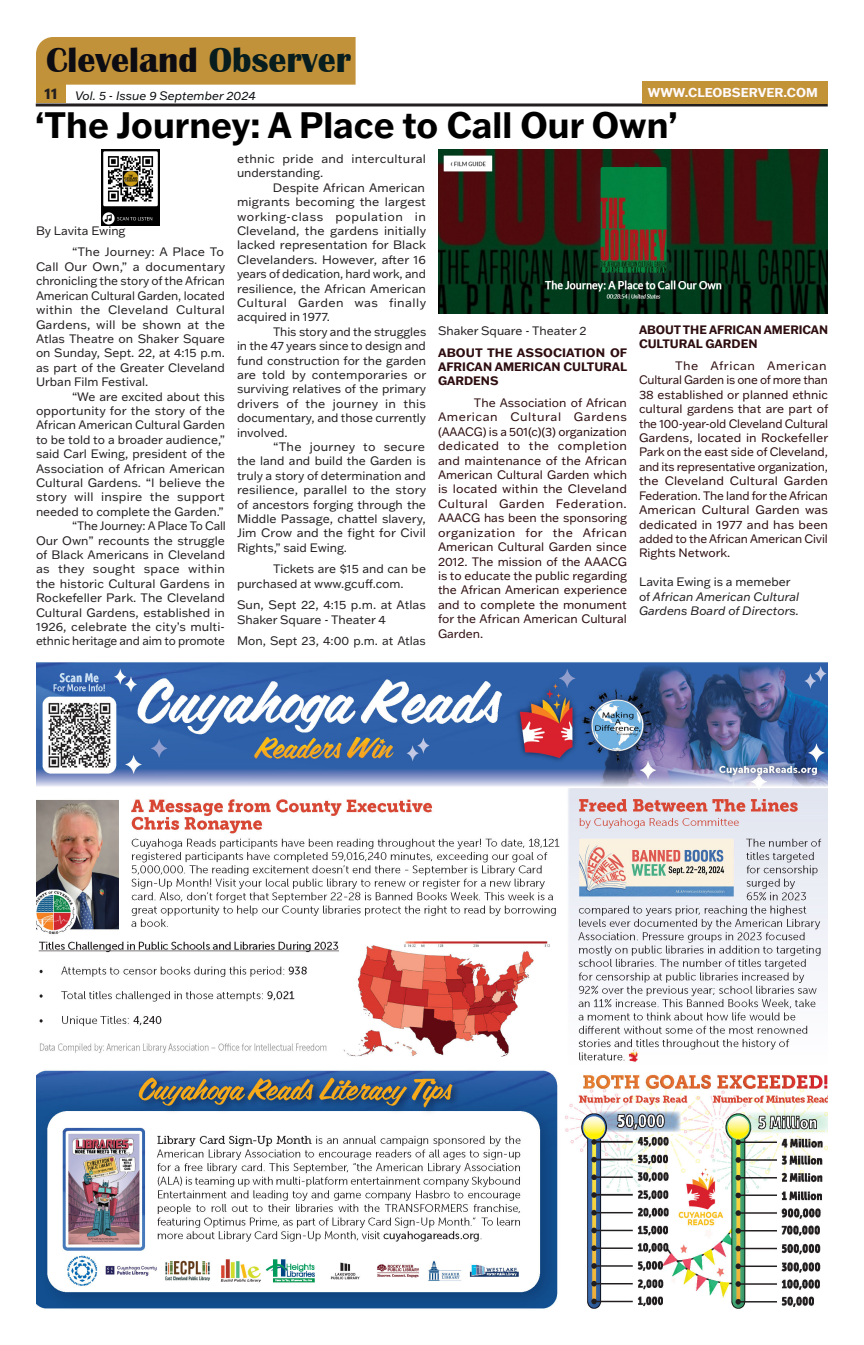
<style>
.page{position:relative;width:864px;height:1345px;background:#fff}
.page>*{position:absolute;margin:0;border:0;box-sizing:border-box;transform-origin:0 0}
.Paragraph_Style_2{font:700 36px "Franklin Gothic ATF";color:#000;scale:.96 1}
.t1{font:700 36px "Britannic";color:#0d0c13}
.t2{font:700 12.6px "Franklin Gothic ATF";color:#fefafc}
.t3{font:12px/14.4px "Franklin Gothic ATF";color:#231f20;text-align:justify}
.t4{font:12px/14.4px "Franklin Gothic ATF";color:#2d0d0f;text-align:justify}
.t5{font:700 12px/14.4px "Franklin Gothic ATF";color:#2d0d0f;text-align:justify}
.t6{font:italic 12px/14.4px "Franklin Gothic ATF";color:#231f20}
.t7{font:12px/14.4px "Franklin Gothic ATF";letter-spacing:.02em;color:#231f20}
.t8{font:italic 12px "Franklin Gothic ATF";color:#090c0e}
.s1{color:#071d1e}
.s2{font-weight:700;font-style:normal;font-size:15px;color:#231f20}
.s3{font-style:normal}
</style>
<div class="page">
<hr style="left:36px;top:103px;width:792px;height:3px;background:#231f20">
<div style="left:642px;top:81px;width:186px;height:22px;background:#c39337"></div>
<div style="left:36px;top:84px;width:30px;height:18px;background:#c29337"></div>
<div style="left:36px;top:37px;width:320px;height:48px;background:#c2923a"></div>
<img style="left:36px;top:662px;width:792px;height:647px">
<img style="left:438px;top:150px;width:390px;height:164px">
<img style="left:101px;top:150px;width:59px;height:76px">
<h1 class="t1" style="left:46px;top:40px;width:307px">Cleveland <span class="s1">Observer</span></h1>
<p class="t8" style="left:45px;top:88px;width:213px"><span class="s2">11</span> Vol. 5 - Issue 9 September 2024</p>
<p class="t2" style="left:648px;top:84px;width:171px">WWW.CLEOBSERVER.COM</p>
<p class="Paragraph_Style_2" style="left:35px;top:101px;width:671px">‘The Journey: A Place to Call Our Own’</p>
<p class="t7" style="left:237px;top:151px;width:191px">ethnic pride and intercultural understanding.</p>
<p class="t3" style="left:237px;top:180px;width:191px;text-indent:36px">Despite African American migrants becoming the largest working-class population in Cleveland, the gardens initially lacked representation for Black Clevelanders. However, after 16 years of dedication, hard work, and resilience, the African American Cultural Garden was finally acquired in 1977.</p>
<p class="t3" style="left:237px;top:324px;width:191px;text-indent:36px">This story and the struggles in the 47 years since to design and fund construction for the garden are told by contemporaries or surviving relatives of the primary drivers of the journey in this documentary, and those currently involved.</p>
<p class="t3" style="left:237px;top:439px;width:191px;text-indent:36px">“The journey to secure the land and build the Garden is truly a story of determination and resilience, parallel to the story of ancestors forging through the Middle Passage, chattel slavery, Jim Crow and the fight for Civil Rights,” said Ewing.</p>
<p class="t3" style="left:237px;top:561px;width:191px;text-indent:36px">Tickets are $15 and can be purchased at www.gcuff.com.</p>
<p class="t3" style="left:237px;top:597px;width:190px">Sun, Sept 22, 4:15 p.m. at Atlas<br>Shaker Square - Theater 4</p>
<p class="t3" style="left:237px;top:633px;width:190px">Mon, Sept 23, 4:00 p.m. at Atlas</p>
<p class="t3" style="left:36px;top:223px;width:91px">By Lavita Ewing</p>
<p class="t3" style="left:36px;top:245px;width:191px;text-align:left;text-indent:36px">“The Journey: A Place To<br>Call Our Own,” a documentary chronicling the story of the African<br>American Cultural Garden, located within the Cleveland Cultural<br>Gardens, will be shown at the<br>Atlas Theatre on Shaker Square on Sunday, Sept. 22, at 4:15 p.m. as part of the Greater Cleveland<br>Urban Film Festival.</p>
<p class="t3" style="left:36px;top:389px;width:191px;text-indent:36px">“We are excited about this opportunity for the story of the African American Cultural Garden to be told to a broader audience,” said Carl Ewing, president of the Association of African American Cultural Gardens. “I believe the story will inspire the support needed to complete the Garden.”</p>
<p class="t3" style="left:36px;top:518px;width:191px;text-indent:36px">“The Journey: A Place To Call Our Own” recounts the struggle of Black Americans in Cleveland as they sought space within the historic Cultural Gardens in Rockefeller Park. The Cleveland Cultural Gardens, established in 1926, celebrate the city’s multi&shy;ethnic heritage and aim to promote</p>
<p class="t5" style="left:639px;top:322px;width:191px">ABOUT THE AFRICAN AMERICAN<br>CULTURAL GARDEN</p>
<p class="t4" style="left:639px;top:358px;width:191px;text-align:left;text-indent:36px">The African American<br>Cultural Garden is one of more than<br>38 established or planned ethnic cultural gardens that are part of the 100-year-old Cleveland Cultural<br>Gardens, located in Rockefeller<br>Park on the east side of Cleveland, and its representative organization, the Cleveland Cultural Garden<br>Federation. The land for the African<br>American Cultural Garden was dedicated in 1977 and has been added to the African American Civil<br>Rights Network.</p>
<p class="t6" style="left:639px;top:574px;width:162px"><span class="s3">Lavita Ewing is a memeber of</span> African American Cultural<br>Gardens Board of Directors.</p>
<p class="t3" style="left:438px;top:323px;width:150px">Shaker Square - Theater 2</p>
<p class="t5" style="left:438px;top:345px;width:191px">ABOUT THE ASSOCIATION OF AFRICAN AMERICAN CULTURAL GARDENS</p>
<p class="t4" style="left:438px;top:395px;width:191px;text-indent:36px">The Association of African American Cultural Gardens (AAACG) is a 501(c)(3) organization dedicated to the completion and maintenance of the African American Cultural Garden which is located within the Cleveland Cultural Garden Federation.<br>AAACG has been the sponsoring organization for the African American Cultural Garden since 2012. The mission of the AAACG is to educate the public regarding the African American experience and to complete the monument for the African American Cultural Garden.</p>
</div>
